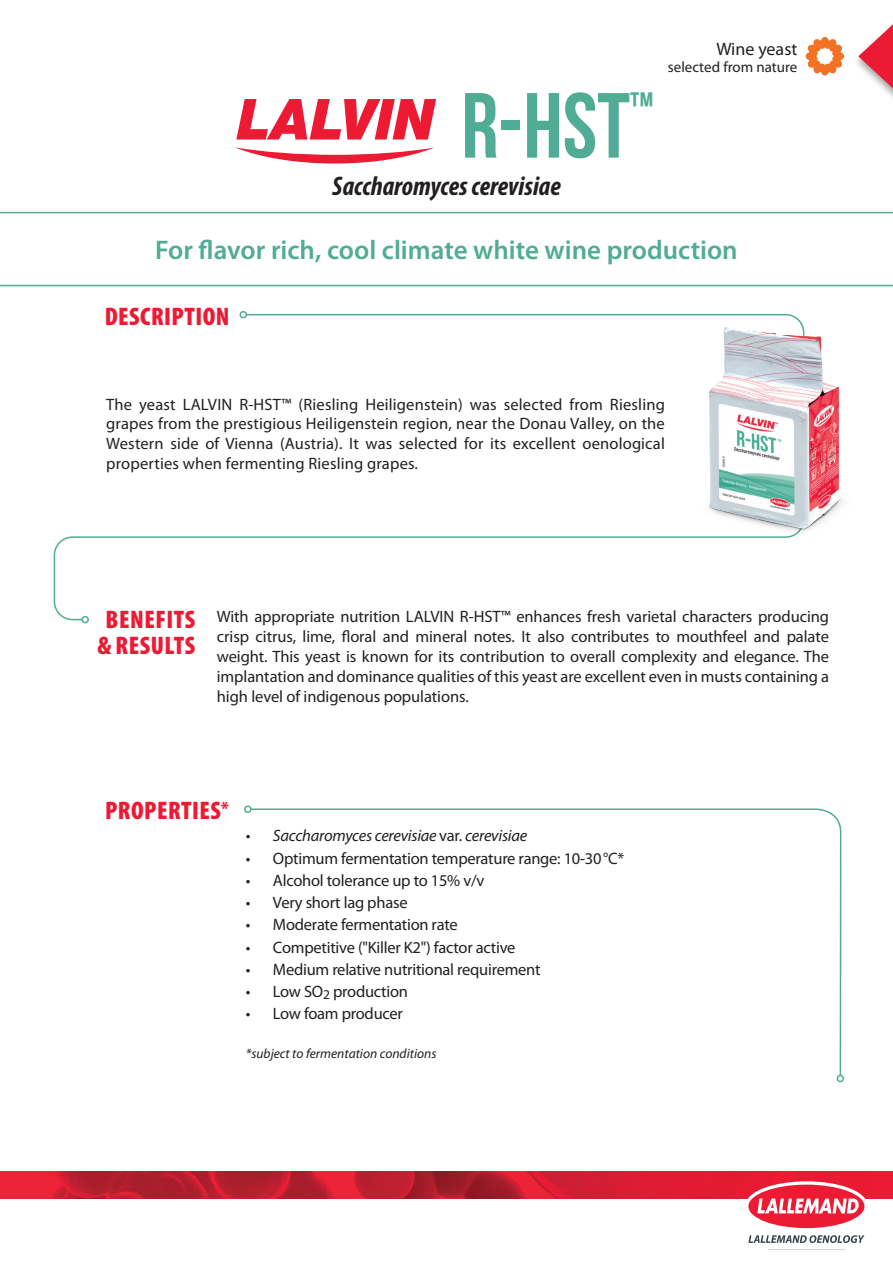
<style>
.page{position:relative;width:893px;height:1263px;background:#fff}
.page>*{position:absolute;margin:0;border:0;box-sizing:border-box;transform-origin:0 0}
.t1{font:92.25px "Bebas Neue";color:#51ac95}
.t2{font:39.6px "Bebas Neue";color:#51ac95}
.t3{font:600 27px "Myriad Pro";color:#51ac95}
.t4{font:italic 700 condensed 27px "Myriad Pro";color:#231f20}
.t5{font:900 condensed 25.5px/25.5px "Myriad Pro";letter-spacing:.02em;color:#ed1a33;text-align:center}
.t6{font:18px "Myriad Pro";color:#231f20}
.t7{font:16.5px/19.8px "Myriad Pro";letter-spacing:-.015em;color:#231f20;text-align:justify}
.t8{font:italic 16.5px "Myriad Pro";letter-spacing:-.015em;color:#231f20}
.t9{font:15px "Myriad Pro";color:#231f20}
.t10{font:italic 13.5px "Myriad Pro";color:#231f20}
.s1{font-style:normal}
</style>
<div class="page">
<svg style="left:858px;top:24px;width:35px;height:73px"></svg>
<svg style="left:806px;top:37px;width:38px;height:38px"></svg>
<img style="left:0;top:1171px;width:893px;height:27px">
<svg style="left:745px;top:1181px;width:123px;height:62px"></svg>
<svg style="left:0;top:212px;width:893px;height:74px"></svg>
<svg style="left:53px;top:313px;width:746px;height:308px"></svg>
<div style="left:81px;top:616px;width:8px;height:7px;border:2px solid #51ac95;border-radius:50%"></div>
<div style="left:240px;top:311px;width:7px;height:7px;border:2px solid #51ac95;border-radius:50%"></div>
<img style="left:700px;top:319px;width:143px;height:227px">
<svg style="left:252px;top:808px;width:590px;height:269px"></svg>
<div style="left:244px;top:805px;width:8px;height:8px;border:2px solid #51ac95;border-radius:50%"></div>
<div style="left:837px;top:1075px;width:7px;height:7px;border:2px solid #51ac95;border-radius:50%"></div>
<svg style="left:235px;top:147px;width:199px;height:17px"></svg>
<svg style="left:236px;top:99px;width:200px;height:41px"></svg>
<h1 class="t1" style="left:461px;top:75px;width:170px">R-HST</h1>
<h2 class="t2" style="left:630px;top:85px;width:25px">™</h2>
<p class="t6" style="left:716px;top:38px;width:83px">Wine yeast</p>
<p class="t9" style="left:668px;top:57px;width:131px">selected from nature</p>
<h3 class="t4" style="left:332px;top:169px;width:230px">Saccharomyces cerevisiae</h3>
<h3 class="t3" style="left:155px;top:232px;width:584px">For flavor rich, cool climate white wine production</h3>
<h3 class="t5" style="left:105px;top:303px;width:126px">DESCRIPTION</h3>
<p class="t7" style="left:106px;top:394px;width:560px">The yeast LALVIN R-HST™ (Riesling Heiligenstein) was selected from Riesling grapes from the prestigious Heiligenstein region, near the Donau Valley, on the Western side of Vienna (Austria). It was selected for its excellent oenological properties when fermenting Riesling grapes.</p>
<h3 class="t5" style="left:97px;top:606px;width:99px">BENEFITS &amp; RESULTS</h3>
<p class="t7" style="left:217px;top:607px;width:614px">With appropriate nutrition LALVIN R-HST™ enhances fresh varietal characters producing crisp citrus, lime, floral and mineral notes. It also contributes to mouthfeel and palate weight. This yeast is known for its contribution to overall complexity and elegance. The implantation and dominance qualities of this yeast are excellent even in musts containing a high level of indigenous populations.</p>
<h3 class="t5" style="left:105px;top:797px;width:125px">PROPERTIES<sup>*</sup></h3>
<p class="t8" style="left:246px;top:825px;width:283px">• Saccharomyces cerevisiae <span class="s1">var.</span> cerevisiae</p>
<p class="t7" style="left:246px;top:848px;width:380px">• Optimum fermentation temperature range: 10-30°C*</p>
<p class="t7" style="left:246px;top:870px;width:240px">• Alcohol tolerance up to 15% v/v</p>
<p class="t7" style="left:246px;top:892px;width:163px">• Very short lag phase</p>
<p class="t7" style="left:246px;top:914px;width:213px">• Moderate fermentation rate</p>
<p class="t7" style="left:246px;top:937px;width:271px">• Competitive ("Killer K2") factor active</p>
<p class="t7" style="left:246px;top:959px;width:296px">• Medium relative nutritional requirement</p>
<p class="t7" style="left:246px;top:981px;width:164px">• Low SO<sub>2</sub> production</p>
<p class="t7" style="left:246px;top:1003px;width:159px">• Low foam producer</p>
<p class="t10" style="left:246px;top:1045px;width:192px">*subject to fermentation conditions</p>
</div>
